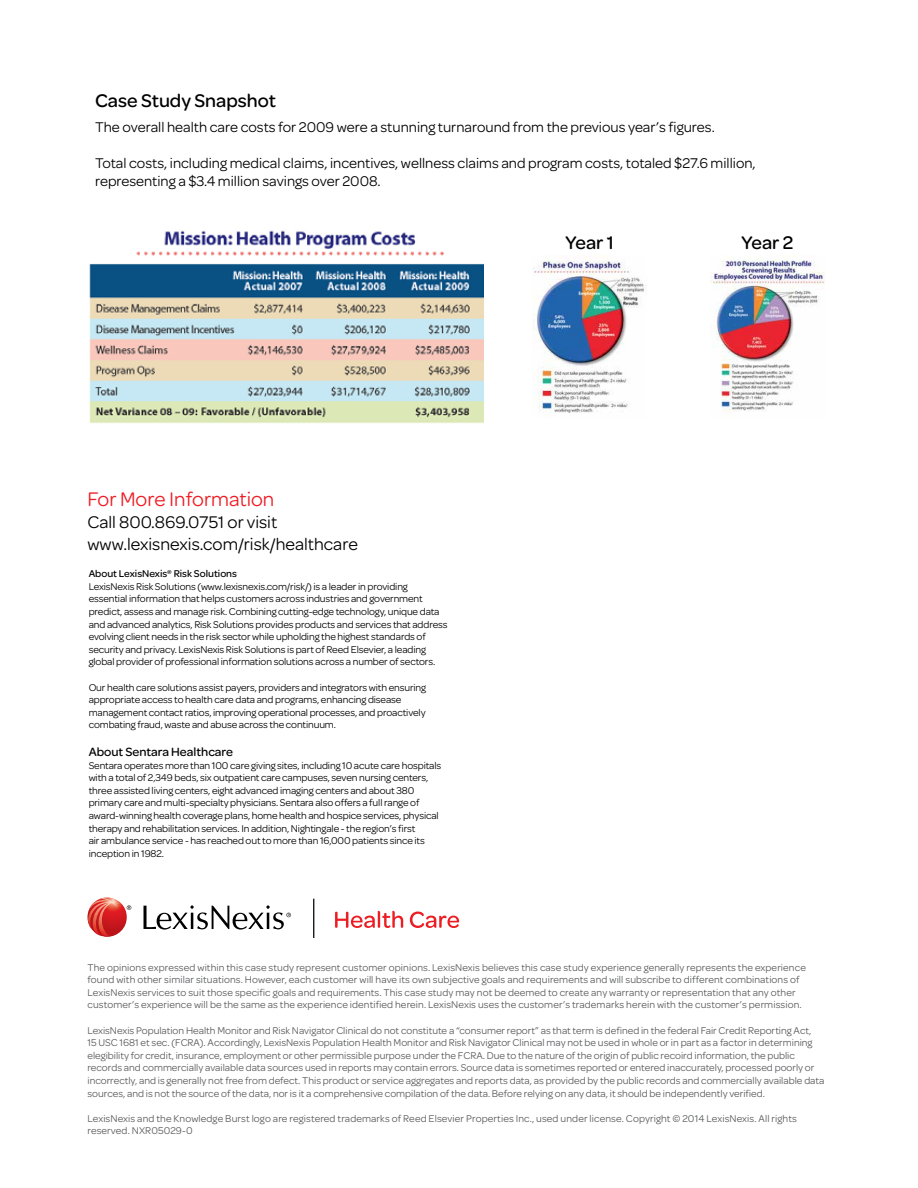
<style>
.page{position:relative;width:918px;height:1188px;background:#fff}
.page>*{position:absolute;margin:0;border:0;box-sizing:border-box;transform-origin:0 0}
.t1{font:21px "Omnes";color:#ed1d24}
.t2{font:500 19.5px "Omnes";color:#000}
.t3{font:18px/21.8px "Omnes";color:#000}
.t4{font:15px/18px "Omnes";color:#000}
.t5{font:500 12.75px "Omnes";color:#000}
.t6{font:10.5px/12.6px "Omnes";color:#58595b}
.t7{font:10.5px/12.6px "Omnes";letter-spacing:-.01em;color:#000}
.s1{font-weight:500}
</style>
<div class="page">
<svg style="left:335px;top:911px;width:68px;height:17px"></svg>
<svg style="left:410px;top:912px;width:49px;height:16px"></svg>
<svg style="left:127px;top:905px;width:4px;height:5px"></svg>
<svg style="left:144px;top:905px;width:147px;height:25px"></svg>
<img style="left:87px;top:897px;width:40px;height:40px;border-radius:20px">
<img style="left:88px;top:898px;width:32px;height:39px">
<hr style="left:313px;top:899px;width:1px;height:38px;background:#000">
<img style="left:89px;top:230px;width:395px;height:193px">
<img style="left:711px;top:256px;width:113px;height:156px">
<img style="left:532px;top:256px;width:113px;height:162px">
<h2 class="t2" style="left:95px;top:87px;width:182px">Case Study Snapshot</h2>
<h3 class="t4" style="left:95px;top:117px;width:621px">The overall health care costs for 2009 were a stunning turnaround from the previous year’s figures.</h3>
<h3 class="t4" style="left:95px;top:153px;width:662px">Total costs, including medical claims, incentives, wellness claims and program costs, totaled $27.6 million, representing a $3.4 million savings over 2008.</h3>
<h1 class="t1" style="left:87px;top:485px;width:188px">For More Information</h1>
<h3 class="t3" style="left:87px;top:510px;width:272px">Call 800.869.0751 or visit www.lexisnexis.com/risk/healthcare</h3>
<p class="t7" style="left:89px;top:567px;width:361px"><span class="s1">About LexisNexis</span><sup>®</sup> <span class="s1">Risk Solutions<br></span>LexisNexis Risk Solutions (www.lexisnexis.com/risk/) is a leader in providing essential information that helps customers across industries and government predict, assess and manage risk. Combining cutting-edge technology, unique data and advanced analytics, Risk Solutions provides products and services that address evolving client needs in the risk sector while upholding the highest standards of security and privacy. LexisNexis Risk Solutions is part of Reed Elsevier, a leading global provider of professional information solutions across a number of sectors.</p>
<p class="t7" style="left:89px;top:680px;width:339px">Our health care solutions assist payers, providers and integrators with ensuring appropriate access to health care data and programs, enhancing disease management contact ratios, improving operational processes, and proactively combating fraud, waste and abuse across the continuum.</p>
<p class="t5" style="left:89px;top:743px;width:146px">About Sentara Healthcare</p>
<p class="t7" style="left:89px;top:758px;width:354px">Sentara operates more than 100 care giving sites, including 10 acute care hospitals with a total of 2,349 beds, six outpatient care campuses, seven nursing centers, three assisted living centers, eight advanced imaging centers and about 380 primary care and multi-specialty physicians. Sentara also offers a full range of award-winning health coverage plans, home health and hospice services, physical therapy and rehabilitation services. In addition, Nightingale - the region’s first<br>air ambulance service - has reached out to more than 16,000 patients since its inception in 1982.</p>
<h2 class="t2" style="left:565px;top:229px;width:50px">Year 1</h2>
<h2 class="t2" style="left:742px;top:229px;width:53px">Year 2</h2>
<p class="t6" style="left:87px;top:960px;width:720px">The opinions expressed within this case study represent customer opinions. LexisNexis believes this case study experience generally represents the experience found with other similar situations. However, each customer will have its own subjective goals and requirements and will subscribe to different combinations of LexisNexis services to suit those specific goals and requirements. This case study may not be deemed to create any warranty or representation that any other customer’s experience will be the same as the experience identified herein. LexisNexis uses the customer’s trademarks herein with the customer’s permission.</p>
<p class="t6" style="left:87px;top:1023px;width:738px">LexisNexis Population Health Monitor and Risk Navigator Clinical do not constitute a “consumer report” as that term is defined in the federal Fair Credit Reporting Act,<br>15 USC 1681 et sec. (FCRA). Accordingly, LexisNexis Population Health Monitor and Risk Navigator Clinical may not be used in whole or in part as a factor in determining elegibility for credit, insurance, employment or other permissible purpose under the FCRA. Due to the nature of the origin of public recoird information, the public records and commercially available data sources used in reports may contain errors. Source data is sometimes reported or entered inaccurately, processed poorly or incorrectly, and is generally not free from defect. This product or service aggregates and reports data, as provided by the public records and commercially available data sources, and is not the source of the data, nor is it a comprehensive compilation of the data. Before relying on any data, it should be independently verified.</p>
<p class="t6" style="left:87px;top:1111px;width:711px">LexisNexis and the Knowledge Burst logo are registered trademarks of Reed Elsevier Properties Inc., used under license. Copyright © 2014 LexisNexis. All rights reserved. NXR05029-0</p>
</div>
